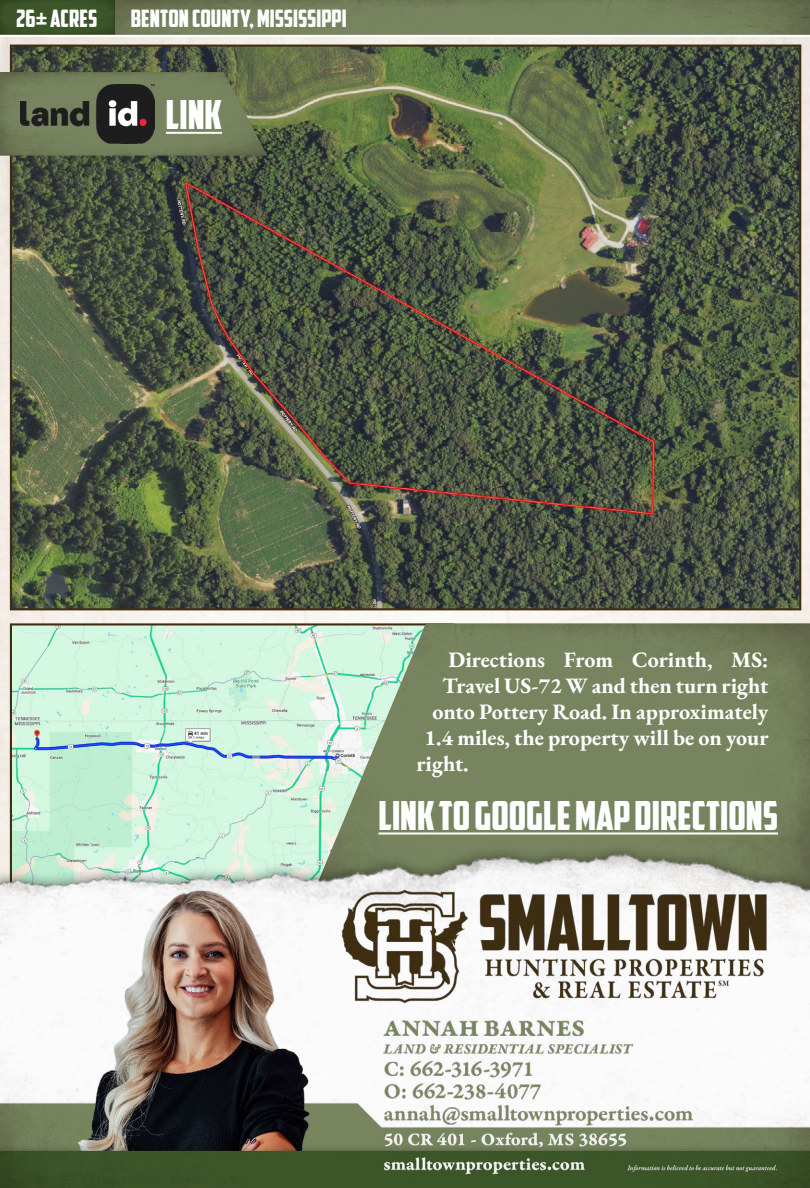
<style>
.page{position:relative;width:810px;height:1188px;background:#fff}
.page>*{position:absolute;margin:0;border:0;box-sizing:border-box;transform-origin:0 0}
.t1{font:40px "American Captain";color:#fff}
.t2{font:24px "American Captain";color:#fff}
.t3{font:22px "EB Garamond";color:#fff}
</style>
<div class="page">
<img style="left:0;top:37px;width:810px;height:766px">
<img style="left:114px;top:0;width:696px;height:35px">
<div style="left:0;top:0;width:114px;height:35px;background:#3c5629"></div>
<img style="left:13px;top:48px;width:785px;height:559px">
<img style="left:13px;top:626px;width:299px;height:177px">
<img style="left:0;top:72px;width:267px;height:84px">
<img style="left:312px;top:623px;width:498px;height:180px">
<hr style="left:166px;top:132px;width:56px;height:2px;background:#fff">
<img style="left:20px;top:85px;width:135px;height:58px">
<img style="left:0;top:803px;width:810px;height:73px">
<img style="left:0;top:876px;width:810px;height:312px">
<p class="t2" style="left:16px;top:4px;width:83px">26± ACRES</p>
<p class="t2" style="left:131px;top:4px;width:218px">BENTON COUNTY, MISSISSIPPI</p>
<h1 class="t1" style="left:166px;top:90px;width:57px">LINK</h1>
<p class="t3" style="left:449px;top:645px;width:322px">Directions From Corinth, MS:</p>
<p class="t3" style="left:443px;top:671px;width:327px">Travel US-72 W and then turn right</p>
<p class="t3" style="left:432px;top:697px;width:338px">onto Pottery Road. In approximately</p>
<p class="t3" style="left:424px;top:723px;width:346px">1.4 miles, the property will be on your</p>
<p class="t3" style="left:416px;top:749px;width:54px">right.</p>
<h1 class="t1" style="left:379px;top:791px;width:401px">LINK TO GOOGLE MAP DIRECTIONS</h1>
</div>
